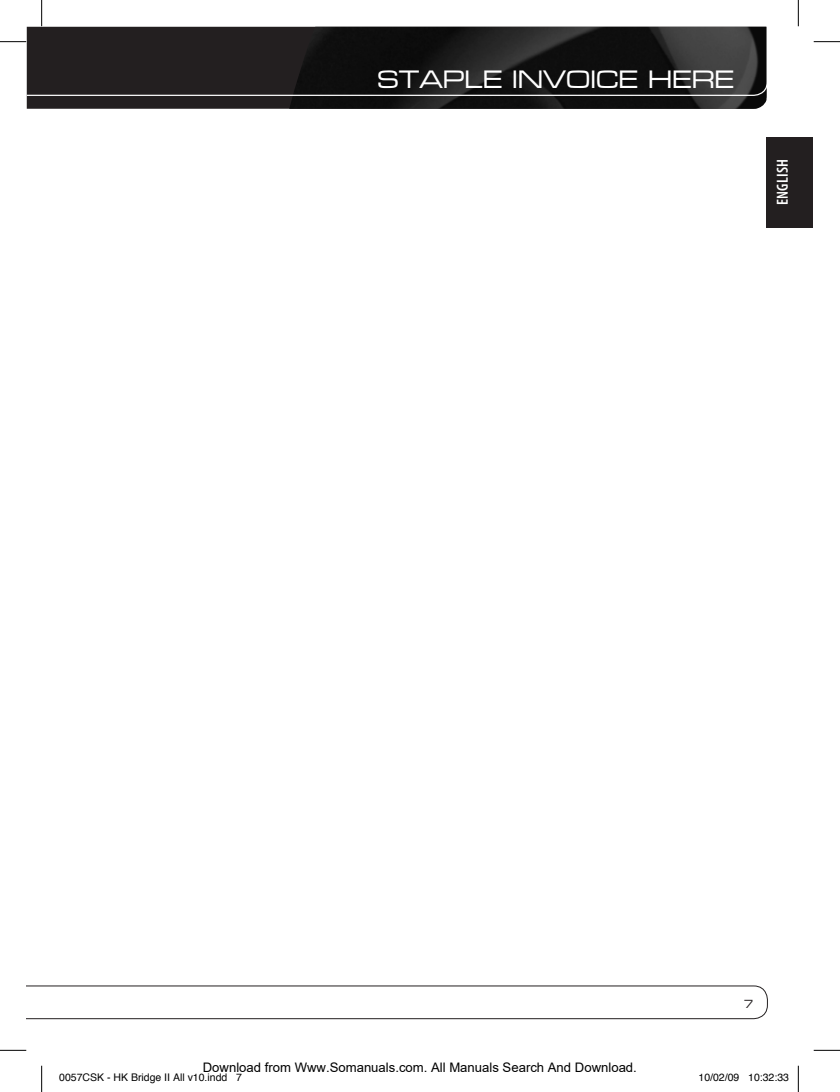
<style>
.page{position:relative;width:840px;height:1092px;background:#fff}
.page>*{position:absolute;margin:0;border:0;box-sizing:border-box;transform-origin:0 0}
.t1{font:26.25px "Microgramma EF Medium Extend";color:#fff}
.t2{font:600 condensed 16.1px "Myriad Pro";letter-spacing:.02em;color:#fff}
.t3{font:13.12px "Arial";color:#000}
.t4{font:12.25px "Microgramma EF Medium Extend";color:#231f20;scale:.9 1}
.t5{font:10.5px "Helvetica";color:#000}
</style>
<div class="page">
<svg style="left:27px;top:985px;width:741px;height:35px"></svg>
<svg style="left:27px;top:96px;width:262px;height:13px;background:#272324"></svg>
<img style="left:289px;top:96px;width:477px;height:13px">
<svg style="left:27px;top:27px;width:740px;height:69px;background:#222121"></svg>
<div style="left:766px;top:136px;width:47px;height:91px;background:#231f20"></div>
<svg style="left:0;top:41px;width:26px;height:1px"></svg>
<svg style="left:813px;top:41px;width:26px;height:1px"></svg>
<svg style="left:0;top:1049px;width:26px;height:1px"></svg>
<svg style="left:813px;top:1049px;width:26px;height:1px"></svg>
<svg style="left:41px;top:0;width:1px;height:26px"></svg>
<svg style="left:41px;top:1065px;width:1px;height:26px"></svg>
<svg style="left:797px;top:0;width:1px;height:26px"></svg>
<svg style="left:797px;top:1065px;width:1px;height:26px"></svg>
<h1 class="t1" style="left:377px;top:62px;width:358px">STAPLE INVOICE HERE</h1>
<p class="t2" style="left:773px;top:205px;width:48px;rotate:-90deg">English</p>
<p class="t4" style="left:744px;top:996px;width:11px">7</p>
<p class="t3" style="left:203px;top:1059px;width:435px">Download from Www.Somanuals.com. All Manuals Search And Download.</p>
<p class="t5" style="left:59px;top:1069px;width:184px">0057CSK - HK Bridge II All v10.indd 7</p>
<p class="t5" style="left:698px;top:1069px;width:92px">10/02/09 10:32:33</p>
</div>
